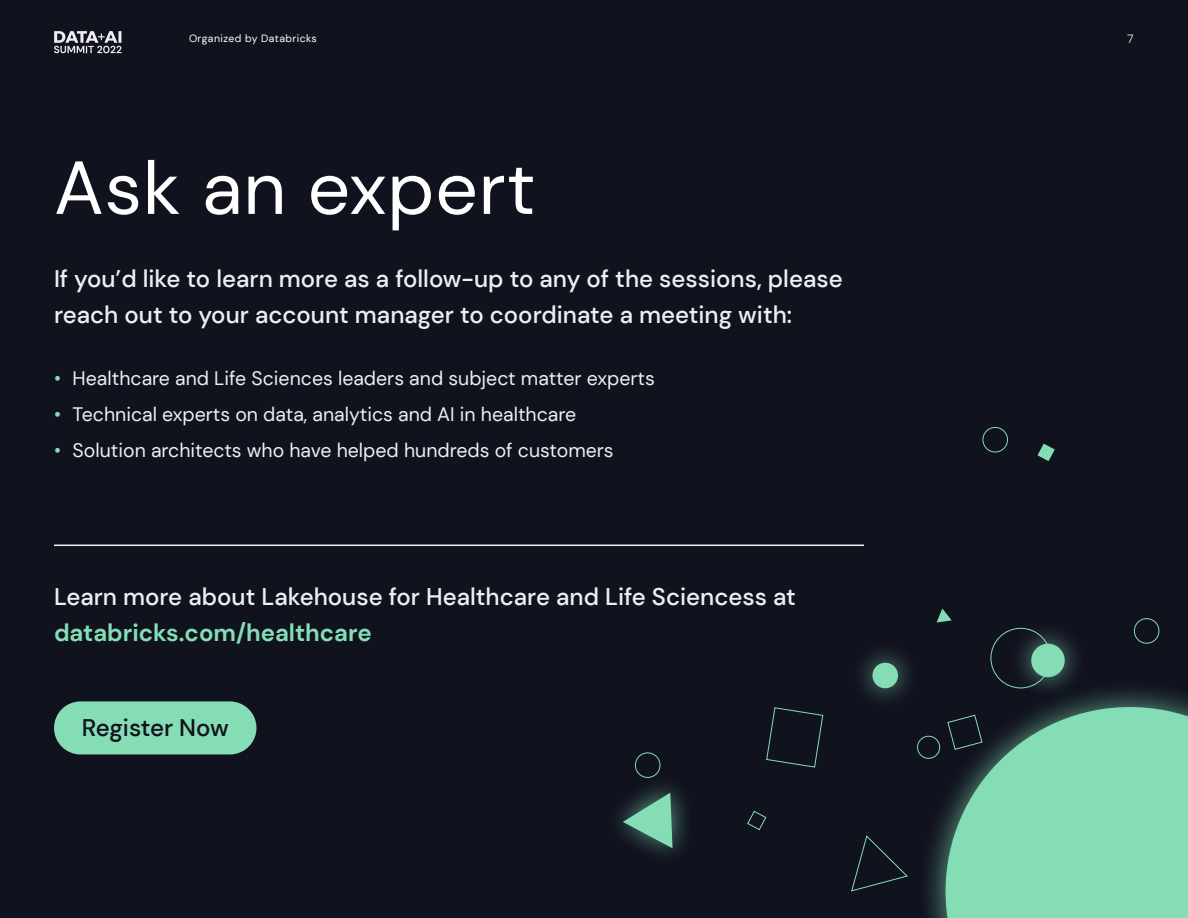
<style>
.page{position:relative;width:1188px;height:918px;background:#10121e}
.page>*{position:absolute;margin:0;border:0;box-sizing:border-box;transform-origin:0 0}
.t1{font:75px "DM Sans";letter-spacing:.01em;color:#fff}
.t2{font:500 24px/36px "DM Sans";color:#edeef1}
.t3{font:700 24px "DM Sans";color:#85ddb5}
.t4{font:500 24px "DM Sans";letter-spacing:-.005em;color:#10121e}
.t5{font:19.5px "DM Sans";color:#edeef1}
.t6{font:300 12px "DM Mono";color:#edeef1}
.t7{font:10.5px "DM Sans";letter-spacing:.04em;color:#fff}
.s1{color:#85ddb5}
</style>
<div class="page">
<hr style="left:54px;top:545px;width:810px;height:1px;background:#edeef1">
<div style="left:54px;top:701px;width:203px;height:53px;background:#85ddb5;border-radius:27px"></div>
<div style="left:917px;top:678px;width:271px;height:240px;background:#85ddb5;opacity:.75"></div>
<svg style="left:946px;top:707px;width:242px;height:211px;background:#78c7a4"></svg>
<div style="left:1008px;top:620px;width:80px;height:80px;background:#85ddb5;opacity:.75"></div>
<div style="left:1031px;top:644px;width:34px;height:33px;background:#85ddb5;border-radius:50%"></div>
<div style="left:849px;top:640px;width:72px;height:72px;background:#85ddb5;opacity:.75"></div>
<div style="left:872px;top:663px;width:26px;height:25px;background:#85ddb5;border-radius:50%"></div>
<div style="left:991px;top:628px;width:60px;height:60px;border:1px solid #85ddb5;border-radius:50%"></div>
<div style="left:917px;top:736px;width:23px;height:23px;border:1px solid #85ddb5;border-radius:50%"></div>
<div style="left:1134px;top:618px;width:25px;height:26px;border:1px solid #85ddb5;border-radius:50%"></div>
<div style="left:983px;top:427px;width:25px;height:25px;border:1px solid #85ddb5;border-radius:50%"></div>
<svg style="left:947px;top:714px;width:36px;height:36px"></svg>
<svg style="left:766px;top:707px;width:58px;height:61px"></svg>
<svg style="left:747px;top:810px;width:20px;height:21px"></svg>
<svg style="left:1038px;top:444px;width:17px;height:17px"></svg>
<svg style="left:937px;top:609px;width:15px;height:14px"></svg>
<svg style="left:851px;top:835px;width:57px;height:57px"></svg>
<svg style="left:617px;top:752px;width:70px;height:104px"></svg>
<svg style="left:54px;top:31px;width:67px;height:22px"></svg>
<p class="t7" style="left:189px;top:31px;width:129px">Organized by Databricks</p>
<p class="t6" style="left:1127px;top:31px;width:9px">7</p>
<h1 class="t1" style="left:54px;top:141px;width:483px">Ask an expert</h1>
<p class="t2" style="left:54px;top:261px;width:790px">If you’d like to learn more as a follow-up to any of the sessions, please reach out to your account manager to coordinate a meeting with:</p>
<p class="t5" style="left:54px;top:366px;width:602px"><span class="s1">•</span> Healthcare and Life Sciences leaders and subject matter experts</p>
<p class="t5" style="left:54px;top:402px;width:524px"><span class="s1">•</span> Technical experts on data, analytics and AI in healthcare</p>
<p class="t5" style="left:54px;top:438px;width:561px"><span class="s1">•</span> Solution architects who have helped hundreds of customers</p>
<p class="t2" style="left:54px;top:578px;width:743px">Learn more about Lakehouse for Healthcare and Life Sciencess at</p>
<p class="t3" style="left:54px;top:617px;width:319px">databricks.com/healthcare</p>
<p class="t4" style="left:82px;top:712px;width:148px">Register Now</p>
</div>
